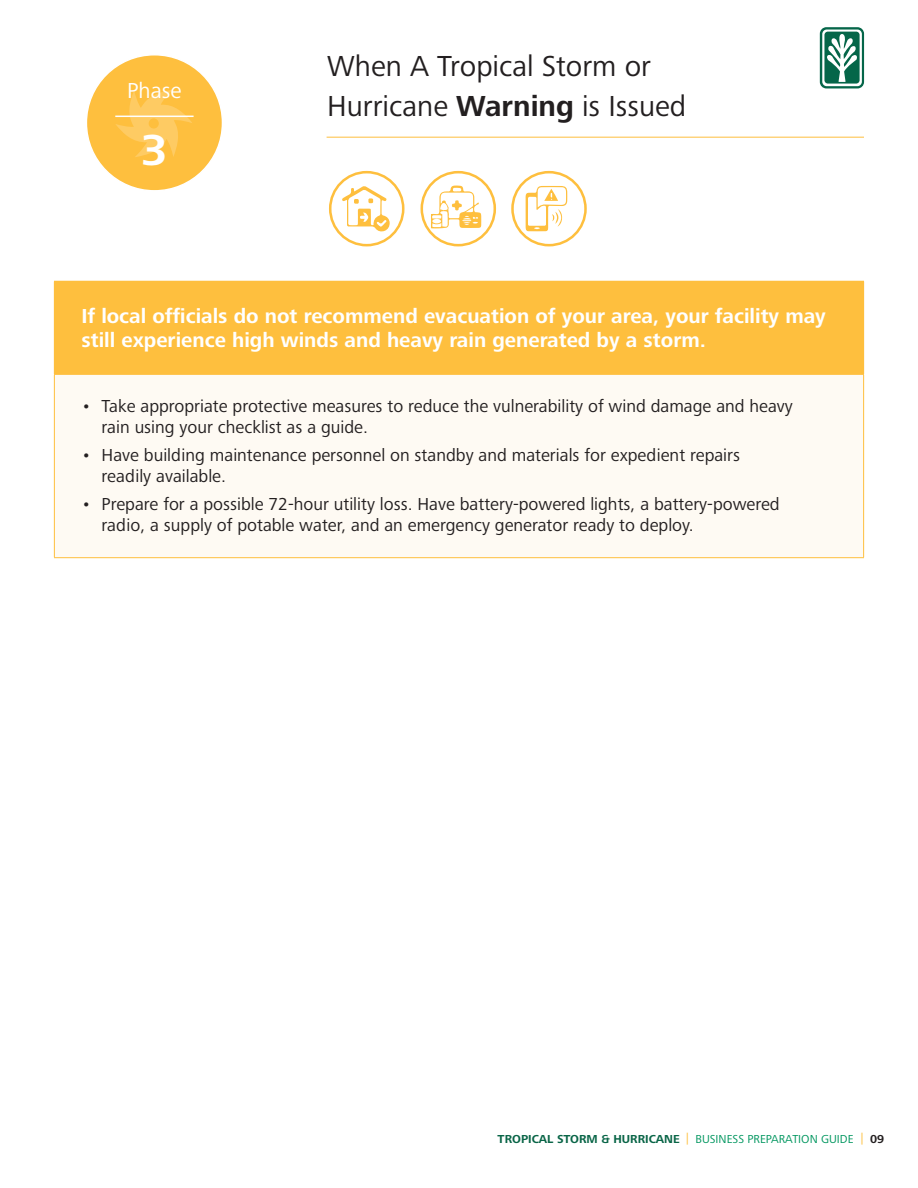
<style>
.page{position:relative;width:918px;height:1188px;background:#fff}
.page>*{position:absolute;margin:0;border:0;box-sizing:border-box;transform-origin:0 0}
.t1{font:700 45px "Frutiger Next Pro";color:#fff}
.t2{font:30px/40.5px "Frutiger Next Pro";color:#231f20}
.t3{font:22.5px "Frutiger Next Pro";color:#fff}
.t4{font:700 21px/24px "Frutiger Next Pro";color:#fff}
.Bullets{font:18px/21px "Frutiger Next Pro";color:#231f20}
.t5{font:12px "Frutiger Next Pro";color:#00965f}
.t6{font:700 12px "Frutiger Next Pro";color:#231f20}
.s1{font-weight:700}
.s2{font-weight:700;color:#096547}
.s3{color:#febf3e}
.s4{font-weight:400;color:#febf3e}
</style>
<div class="page">
<div style="left:86px;top:55px;width:136px;height:136px;background:#febf3e;border-radius:50%"></div>
<svg style="left:115px;top:90px;width:78px;height:67px"></svg>
<div style="left:54px;top:281px;width:810px;height:93px;background:#febf3e"></div>
<div style="left:54px;top:374px;width:810px;height:184px;background:#fefaf3"></div>
<hr style="left:54px;top:374px;width:810px;height:1px;background:#febf3e">
<hr style="left:54px;top:375px;width:1px;height:182px;background:#febf3e">
<hr style="left:863px;top:375px;width:1px;height:182px;background:#febf3e">
<hr style="left:54px;top:557px;width:810px;height:1px;background:#febf3e">
<hr style="left:115px;top:116px;width:79px;height:1px;background:#fff">
<svg style="left:820px;top:27px;width:44px;height:61px"></svg>
<hr style="left:327px;top:137px;width:537px;height:1px;background:#febf3e">
<svg style="left:342px;top:186px;width:48px;height:46px"></svg>
<svg style="left:431px;top:186px;width:50px;height:42px"></svg>
<svg style="left:526px;top:186px;width:41px;height:45px"></svg>
<div style="left:329px;top:171px;width:76px;height:75px;border:3px solid #febf3e;border-radius:50%"></div>
<div style="left:421px;top:171px;width:75px;height:75px;border:3px solid #febf3e;border-radius:50%"></div>
<div style="left:511px;top:171px;width:76px;height:75px;border:3px solid #febf3e;border-radius:50%"></div>
<p class="t3" style="left:127px;top:77px;width:56px">Phase</p>
<p class="t1" style="left:141px;top:124px;width:28px">3</p>
<p class="t2" style="left:327px;top:45px;width:361px">When A Tropical Storm or<br>Hurricane <span class="s1">Warning</span> is Issued</p>
<p class="t4" style="left:81px;top:304px;width:746px">If local officials do not recommend evacuation of your area, your facility may still experience high winds and heavy rain generated by a storm.</p>
<p class="Bullets" style="left:102px;top:396px;width:693px;text-indent:-20px">• Take appropriate protective measures to reduce the vulnerability of wind damage and heavy rain using your checklist as a guide.</p>
<p class="Bullets" style="left:102px;top:444px;width:640px;text-indent:-20px">• Have building maintenance personnel on standby and materials for expedient repairs readily available.</p>
<p class="Bullets" style="left:102px;top:493px;width:680px;text-indent:-20px">• Prepare for a possible 72-hour utility loss. Have battery-powered lights, a battery-powered radio, a supply of potable water, and an emergency generator ready to deploy.</p>
<p class="t5" style="left:498px;top:1132px;width:357px"><span class="s2">TROPICAL STORM &amp; HURRICANE</span> <span class="s3">|</span> BUSINESS PREPARATION GUIDE</p>
<p class="t6" style="left:861px;top:1132px;width:25px"><span class="s4">|</span> 09</p>
</div>
